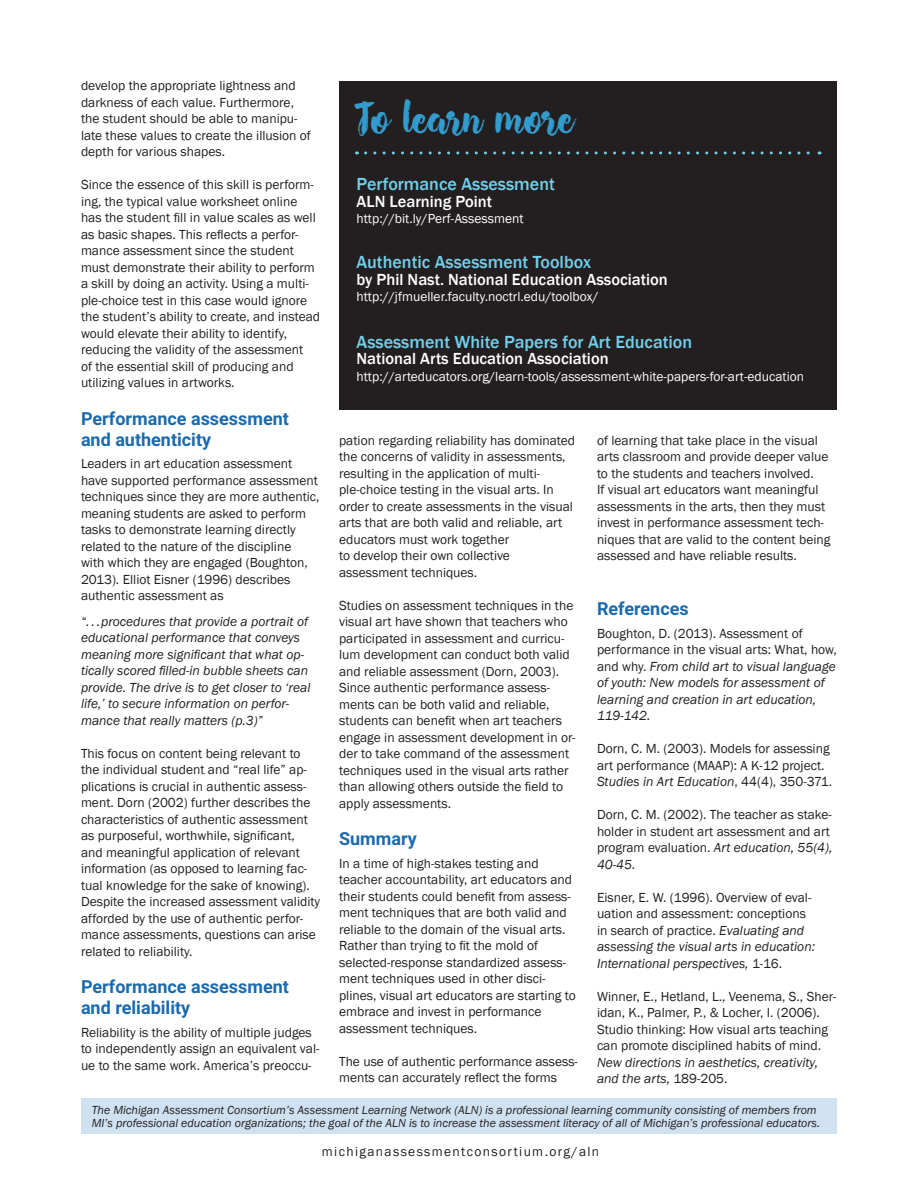
<style>
.page{position:relative;width:918px;height:1188px;background:#fff}
.page>*{position:absolute;margin:0;border:0;box-sizing:border-box;transform-origin:0 0}
.t1{font:42px "Hensa";color:#329cce}
.t2{font:700 18px/21px "Roboto";color:#1b6aad}
.t3{font:500 18px "Franklin Gothic";color:#72cfea}
.t4{font:500 16.5px "Franklin Gothic";color:#fff}
.t5{font:13.5px/16.5px "Franklin Gothic";color:#231f20}
.t6{font:italic 13.5px/16.5px "Franklin Gothic";color:#231f20}
.t7{font:13.5px "Franklin Gothic";color:#fff}
.t8{font:13.5px "Franklin Gothic";letter-spacing:.1em;color:#231f20}
.t9{font:italic 12px/13.5px "Franklin Gothic";color:#231f20}
.s1{font-style:normal}
.s2{font-style:italic}
</style>
<div class="page">
<div style="left:81px;top:1098px;width:756px;height:36px;background:#d0e2f1"></div>
<div style="left:339px;top:81px;width:498px;height:328px;background:#231f20"></div>
<svg style="left:366px;top:151px;width:454px;height:3px"></svg>
<p class="t5" style="left:81px;top:78px;width:232px">develop the appropriate lightness and darkness of each value. Furthermore, the student should be able to manipu&shy;late these values to create the illusion of depth for various shapes.</p>
<p class="t5" style="left:81px;top:177px;width:241px">Since the essence of this skill is perform&shy;ing, the typical value worksheet online has the student fill in value scales as well as basic shapes. This reflects a perfor&shy;mance assessment since the student must demonstrate their ability to perform a skill by doing an activity. Using a multi&shy;ple-choice test in this case would ignore the student’s ability to create, and instead would elevate their ability to identify, reducing the validity of the assessment<br>of the essential skill of producing and utilizing values in artworks.</p>
<p class="t2" style="left:81px;top:407px;width:209px">Performance assessment and authenticity</p>
<p class="t5" style="left:81px;top:456px;width:240px">Leaders in art education assessment have supported performance assessment techniques since they are more authentic, meaning students are asked to perform tasks to demonstrate learning directly related to the nature of the discipline<br>with which they are engaged (Boughton, 2013). Elliot Eisner (1996) describes authentic assessment as</p>
<p class="t6" style="left:81px;top:613px;width:231px">“. . . procedures that provide a portrait of educational performance that conveys meaning more significant that what op&shy;tically scored filled-in bubble sheets can provide. The drive is to get closer to ‘real life,’ to secure information on perfor&shy;mance that really matters (p.3)”</p>
<p class="t5" style="left:81px;top:745px;width:241px">This focus on content being relevant to the individual student and “real life” ap&shy;plications is crucial in authentic assess&shy;ment. Dorn (2002) further describes the characteristics of authentic assessment as purposeful, worthwhile, significant,<br>and meaningful application of relevant information (as opposed to learning fac&shy;tual knowledge for the sake of knowing).<br>Despite the increased assessment validity afforded by the use of authentic perfor&shy;mance assessments, questions can arise related to reliability.</p>
<p class="t2" style="left:81px;top:976px;width:209px">Performance assessment and reliability</p>
<p class="t5" style="left:81px;top:1024px;width:240px">Reliability is the ability of multiple judges to independently assign an equivalent val&shy;ue to the same work. America’s preoccu-</p>
<p class="t1" style="left:357px;top:99px;width:220px">To learn more</p>
<p class="t3" style="left:357px;top:173px;width:200px">Performance Assessment</p>
<p class="t4" style="left:357px;top:191px;width:137px">ALN Learning Point</p>
<p class="t7" style="left:357px;top:211px;width:169px">http://bit.ly/Perf-Assessment</p>
<p class="t3" style="left:357px;top:251px;width:236px">Authentic Assessment Toolbox</p>
<p class="t4" style="left:357px;top:269px;width:313px">by Phil Nast. National Education Association</p>
<p class="t7" style="left:357px;top:289px;width:244px">http://jfmueller.faculty.noctrl.edu/toolbox/</p>
<p class="t3" style="left:357px;top:331px;width:337px">Assessment White Papers for Art Education</p>
<p class="t4" style="left:357px;top:349px;width:254px">National Arts Education Association</p>
<p class="t7" style="left:357px;top:368px;width:449px">http://arteducators.org/learn-tools/assessment-white-papers-for-art-education</p>
<p class="t5" style="left:339px;top:432px;width:238px">pation regarding reliability has dominated the concerns of validity in assessments, resulting in the application of multi&shy;ple-choice testing in the visual arts. In order to create assessments in the visual arts that are both valid and reliable, art educators must work together<br>to develop their own collective assessment techniques.</p>
<p class="t5" style="left:339px;top:597px;width:238px">Studies on assessment techniques in the visual art have shown that teachers who participated in assessment and curricu&shy;lum development can conduct both valid and reliable assessment (Dorn, 2003).<br>Since authentic performance assess&shy;ments can be both valid and reliable, students can benefit when art teachers engage in assessment development in or&shy;der to take command of the assessment techniques used in the visual arts rather than allowing others outside the field to apply assessments.</p>
<p class="t2" style="left:339px;top:828px;width:79px">Summary</p>
<p class="t5" style="left:339px;top:855px;width:238px">In a time of high-stakes testing and teacher accountability, art educators and their students could benefit from assess&shy;ment techniques that are both valid and reliable to the domain of the visual arts.<br>Rather than trying to fit the mold of selected-response standardized assess&shy;ment techniques used in other disci&shy;plines, visual art educators are starting to embrace and invest in performance assessment techniques.</p>
<p class="t5" style="left:339px;top:1053px;width:240px">The use of authentic performance assess&shy;ments can accurately reflect the forms</p>
<p class="t5" style="left:597px;top:432px;width:235px">of learning that take place in the visual arts classroom and provide deeper value to the students and teachers involved.<br>If visual art educators want meaningful assessments in the arts, then they must invest in performance assessment tech&shy;niques that are valid to the content being assessed and have reliable results.</p>
<p class="t2" style="left:597px;top:598px;width:93px">References</p>
<p class="t6" style="left:597px;top:625px;width:241px"><span class="s1">Boughton, D. (2013). Assessment of performance in the visual arts: What, how, and why.</span> From child art to visual language of youth: New models for assessment of learning and creation in art education, 119-142.</p>
<p class="t5" style="left:597px;top:741px;width:237px">Dorn, C. M. (2003). Models for assessing art performance (MAAP): A K-12 project.<br><span class="s2">Studies in Art Education</span>, 44(4), 350-371.</p>
<p class="t5" style="left:597px;top:807px;width:237px">Dorn, C. M. (2002). The teacher as stake&shy;holder in student art assessment and art program evaluation. <span class="s2">Art education, 55(4),<br>40-45.</span></p>
<p class="t5" style="left:597px;top:889px;width:220px">Eisner, E. W. (1996). Overview of eval&shy;uation and assessment: conceptions in search of practice. <span class="s2">Evaluating and assessing the visual arts in education:<br>International perspectives,</span> 1-16.</p>
<p class="t5" style="left:597px;top:988px;width:241px">Winner, E., Hetland, L., Veenema, S., Sher&shy;idan, K., Palmer, P., &amp; Locher, I. (2006).<br>Studio thinking: How visual arts teaching can promote disciplined habits of mind.<br><span class="s2">New directions in aesthetics, creativity, and the arts,</span> 189-205.</p>
<p class="t9" style="left:92px;top:1103px;width:730px">The Michigan Assessment Consortium’s Assessment Learning Network (ALN) is a professional learning community consisting of members from<br>MI’s professional education organizations; the goal of the ALN is to increase the assessment literacy of all of Michigan’s professional educators.</p>
<p class="t8" style="left:322px;top:1143px;width:279px">michiganassessmentconsortium.org/aln</p>
</div>
